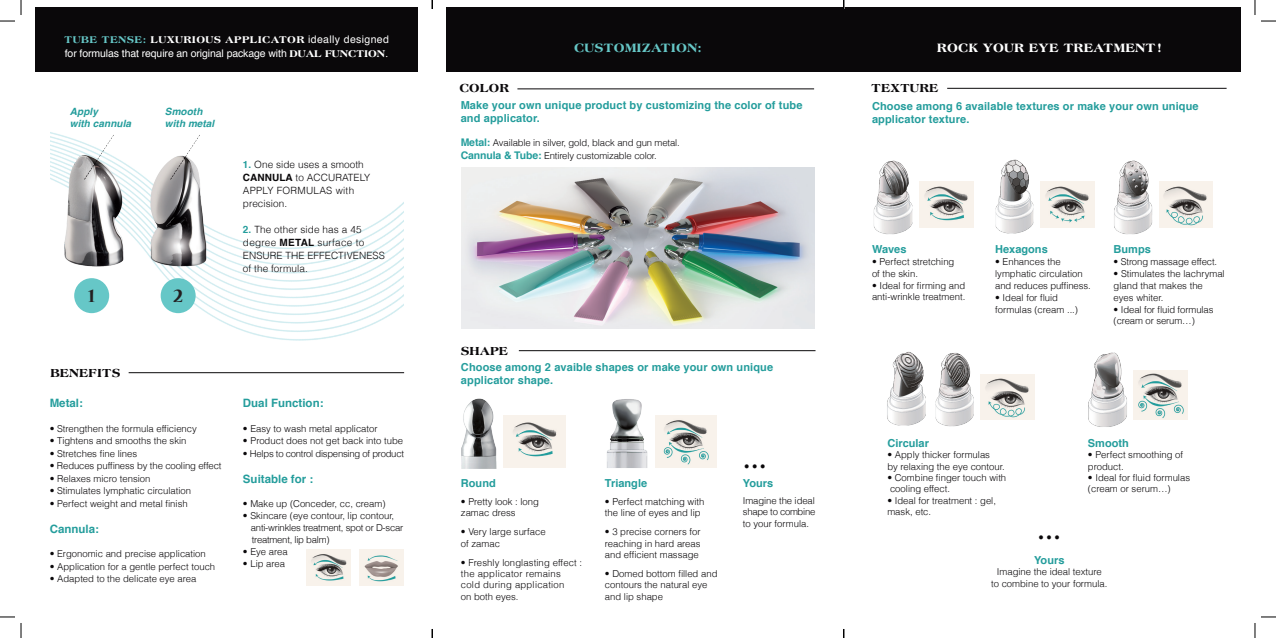
<style>
.page{position:relative;width:1276px;height:638px;background:#fff}
.page>*{position:absolute;margin:0;border:0;box-sizing:border-box;transform-origin:0 0}
.t1{font:800 24px "Americana";color:#0a080a}
.t2{font:700 21px "Nueva Std";color:#231f20}
.t3{font:800 13px "Americana";letter-spacing:.01em;color:#fff}
.t4{font:800 13px "Americana";color:#66c7c7}
.t5{font:800 12.5px "Americana";letter-spacing:.005em;color:#0a080a}
.t6{font:700 11.5px "Helvetica";color:#249d9c}
.t7{font:700 11px/13.2px "Helvetica";letter-spacing:.01em;color:#249d9c}
.t8{font:10.5px/13.5px "Helvetica";letter-spacing:-.01em;color:#fff;text-align:right}
.t9{font:800 10.5px "Americana";color:#fff}
.t10{font:800 10.5px "Americana";color:#66c7c7}
.t11{font:300 10px/13px "Helvetica";letter-spacing:.005em;color:#0a080a}
.t12{font:italic 700 10px/12px "Helvetica";letter-spacing:.005em;color:#249d9c}
.t13{font:300 9.5px/11.4px "Helvetica";color:#0a080a}
.t14{font:300 9.5px/12px "Helvetica";letter-spacing:-.025em;color:#0a080a}
.t15{font:300 9.5px/11.4px "Helvetica";letter-spacing:.025em;color:#0a080a}
.s1{font-family:"Americana";font-weight:800}
.s2{font-family:"Americana";font-weight:700}
.s3{color:#66c7c7}
.s4{font-weight:700;font-size:10.5px;color:#249d9c}
.s5{font-weight:700;color:#249d9c}
.s6{font-weight:700}
</style>
<div class="page">
<img style="left:461px;top:398px;width:43px;height:71px">
<img style="left:461px;top:167px;width:353px;height:162px">
<img style="left:873px;top:160px;width:49px;height:75px">
<img style="left:995px;top:159px;width:49px;height:75px">
<img style="left:1114px;top:160px;width:47px;height:75px">
<img style="left:50px;top:132px;width:353px;height:209px">
<div style="left:35px;top:7px;width:383px;height:65px;background:#0a080a"></div>
<div style="left:446px;top:7px;width:794px;height:65px;background:#0a080a"></div>
<hr style="left:517px;top:89px;width:297px;height:1px;background:#0a080a">
<hr style="left:518px;top:350px;width:297px;height:1px;background:#0a080a">
<hr style="left:947px;top:88px;width:279px;height:1px;background:#0a080a">
<div style="left:74px;top:278px;width:35px;height:35px;background:#66c7c7;border-radius:50%"></div>
<div style="left:161px;top:278px;width:35px;height:35px;background:#66c7c7;border-radius:50%"></div>
<hr style="left:129px;top:372px;width:275px;height:1px;background:#0a080a">
<img style="left:504px;top:415px;width:61px;height:52px">
<img style="left:655px;top:415px;width:61px;height:52px">
<img style="left:919px;top:181px;width:53px;height:46px">
<img style="left:1040px;top:181px;width:53px;height:46px">
<img style="left:1158px;top:181px;width:54px;height:46px">
<img style="left:984px;top:374px;width:49px;height:45px">
<img style="left:607px;top:399px;width:41px;height:69px">
<img style="left:887px;top:351px;width:38px;height:75px">
<img style="left:925px;top:352px;width:59px;height:75px">
<img style="left:1088px;top:352px;width:47px;height:75px">
<img style="left:307px;top:549px;width:43px;height:36px">
<img style="left:359px;top:549px;width:44px;height:36px">
<img style="left:1132px;top:370px;width:54px;height:49px">
<svg style="left:0;top:0;width:22px;height:22px"></svg>
<svg style="left:0;top:616px;width:22px;height:21px"></svg>
<svg style="left:1254px;top:0;width:21px;height:22px"></svg>
<svg style="left:1254px;top:616px;width:21px;height:21px"></svg>
<svg style="left:431px;top:0;width:2px;height:9px"></svg>
<svg style="left:431px;top:629px;width:2px;height:8px"></svg>
<p class="t8" style="left:65px;top:33px;width:325px"><span class="s1">R</span> ideally designed<br>for formulas that require an original package with <span class="s1">DUAL FUNCTION</span><span class="s2">.</span></p>
<h3 class="t4" style="left:574px;top:40px;width:22px">CUSTO</h3>
<h3 class="t4" style="left:624px;top:40px;width:37px">MIZATION</h3>
<h3 class="t4" style="left:697px;top:40px;width:6px">:</h3>
<h3 class="t3" style="left:936px;top:40px;width:12px">ROC</h3>
<h3 class="t3" style="left:968px;top:40px;width:126px">K YOUR EYE TREAT</h3>
<h3 class="t3" style="left:1113px;top:40px;width:23px">MENT</h3>
<h3 class="t3" style="left:1157px;top:40px;width:6px">!</h3>
<h3 class="t5" style="left:459px;top:81px;width:51px">COLOR</h3>
<p class="t10" style="left:64px;top:34px;width:47px">TUBE TENSE</p>
<p class="t9" style="left:143px;top:34px;width:58px"><span class="s3">:</span> LUXURIOUS</p>
<p class="t9" style="left:225px;top:34px;width:9px">APPLICATO</p>
<h3 class="t5" style="left:871px;top:81px;width:69px">TEXTURE</h3>
<p class="t7" style="left:871px;top:99px;width:328px">Choose among 6 available textures or make your own unique applicator texture.</p>
<p class="t7" style="left:460px;top:99px;width:343px">Make your own unique product by customizing the color of tube and applicator.</p>
<p class="t13" style="left:460px;top:136px;width:221px;line-height:12.6px"><span class="s4">Metal:</span> Available in silver, gold, black and gun metal.<br><span class="s4">Cannula &amp; Tube:</span> Entirely customizable color.</p>
<p class="t12" style="left:70px;top:105px;width:63px">Apply<br>with cannula</p>
<p class="t12" style="left:165px;top:105px;width:51px">Smooth with metal</p>
<p class="t11" style="left:243px;top:157px;width:129px"><span class="s5">1.</span> One side uses a smooth<br><span class="s6">CANNULA</span> to ACCURATELY<br>APPLY FORMULAS with precision.</p>
<p class="t11" style="left:243px;top:222px;width:143px"><span class="s5">2.</span> The other side has a 45 degree <span class="s6">METAL</span> surface to<br>ENSURE THE EFFECTIVENESS of the formula.</p>
<p class="t7" style="left:994px;top:243px;width:54px">Hexagons</p>
<p class="t13" style="left:994px;top:255px;width:97px;line-height:12px">• Enhances the lymphatic circulation and reduces puffiness.</p>
<p class="t13" style="left:994px;top:291px;width:84px">• Ideal for fluid formulas (cream ...)</p>
<p class="t7" style="left:1113px;top:243px;width:39px">Bumps</p>
<p class="t13" style="left:1113px;top:255px;width:105px">• Strong massage effect.</p>
<p class="t13" style="left:1113px;top:266px;width:113px;line-height:12px">• Stimulates the lachrymal gland that makes the eyes whiter.</p>
<p class="t13" style="left:1113px;top:303px;width:101px">• Ideal for fluid formulas (cream or serum…)</p>
<p class="t7" style="left:871px;top:243px;width:36px">Waves</p>
<p class="t13" style="left:871px;top:255px;width:84px">• Perfect stretching of the skin.</p>
<p class="t13" style="left:871px;top:279px;width:95px">• Ideal for firming and anti-wrinkle treatment.</p>
<h2 class="t2" style="left:88px;top:286px;width:9px">1</h2>
<h2 class="t2" style="left:173px;top:286px;width:11px">2</h2>
<h3 class="t5" style="left:50px;top:365px;width:71px">BENEFITS</h3>
<p class="t6" style="left:50px;top:393px;width:35px">Metal:</p>
<p class="t13" style="left:50px;top:422px;width:149px">• Strengthen the formula efficiency</p>
<p class="t13" style="left:50px;top:434px;width:138px">• Tightens and smooths the skin</p>
<p class="t13" style="left:50px;top:447px;width:89px">• Stretches fine lines</p>
<p class="t13" style="left:50px;top:459px;width:173px">• Reduces puffiness by the cooling effect</p>
<p class="t13" style="left:50px;top:472px;width:102px">• Relaxes micro tension</p>
<p class="t13" style="left:50px;top:484px;width:143px">• Stimulates lymphatic circulation</p>
<p class="t13" style="left:50px;top:497px;width:139px">• Perfect weight and metal finish</p>
<p class="t6" style="left:50px;top:519px;width:51px">Cannula:</p>
<p class="t13" style="left:50px;top:547px;width:158px">• Ergonomic and precise application</p>
<p class="t13" style="left:50px;top:560px;width:167px">• Application for a gentle perfect touch</p>
<p class="t13" style="left:50px;top:572px;width:148px">• Adapted to the delicate eye area</p>
<p class="t6" style="left:243px;top:393px;width:82px">Dual Function:</p>
<p class="t13" style="left:243px;top:422px;width:136px">• Easy to wash metal applicator</p>
<p class="t13" style="left:243px;top:434px;width:162px">• Product does not get back into tube</p>
<p class="t14" style="left:243px;top:446px;width:162px">• Helps to control dispensing of product</p>
<p class="t6" style="left:243px;top:469px;width:72px">Suitable for :</p>
<p class="t13" style="left:243px;top:497px;width:144px">• Make up (Conceder, cc, cream)</p>
<p class="t14" style="left:251px;top:508px;width:154px;text-indent:-8px">• Skincare (eye contour, lip contour, anti-wrinkles treatment, spot or D-scar treatment, lip balm)</p>
<p class="t13" style="left:243px;top:545px;width:46px">• Eye area</p>
<p class="t13" style="left:243px;top:557px;width:44px">• Lip area</p>
<h3 class="t5" style="left:461px;top:343px;width:49px">SHAPE</h3>
<p class="t7" style="left:461px;top:360px;width:313px">Choose among 2 avaible shapes or make your own unique applicator shape.</p>
<p class="t7" style="left:461px;top:476px;width:36px">Round</p>
<p class="t13" style="left:461px;top:495px;width:79px">• Pretty look : long zamac dress</p>
<p class="t13" style="left:461px;top:525px;width:86px">• Very large surface of zamac</p>
<p class="t15" style="left:461px;top:555px;width:123px">• Freshly longlasting effect : the applicator remains cold during application<br>on both eyes.</p>
<p class="t7" style="left:605px;top:476px;width:44px">Triangle</p>
<p class="t13" style="left:605px;top:495px;width:101px">• Perfect matching with the line of eyes and lip</p>
<p class="t13" style="left:605px;top:525px;width:97px;text-align:justify">• 3 precise corners for reaching in hard areas and efficient massage</p>
<p class="t13" style="left:605px;top:567px;width:114px">• Domed bottom filled and contours the natural eye and lip shape</p>
<h1 class="t1" style="left:742px;top:445px;width:25px">…</h1>
<p class="t7" style="left:742px;top:476px;width:32px">Yours</p>
<p class="t13" style="left:742px;top:494px;width:74px;text-align:justify">Imagine the ideal shape to combine to your formula.</p>
<p class="t7" style="left:887px;top:436px;width:43px">Circular</p>
<p class="t13" style="left:887px;top:448px;width:119px">• Apply thicker formulas<br>by relaxing the eye contour.</p>
<p class="t13" style="left:887px;top:471px;width:120px">• Combine finger touch with cooling effect.</p>
<p class="t13" style="left:887px;top:494px;width:110px">• Ideal for treatment : gel, mask, etc.</p>
<h1 class="t1" style="left:1037px;top:516px;width:25px">…</h1>
<p class="t7" style="left:1087px;top:436px;width:42px">Smooth</p>
<p class="t13" style="left:1087px;top:448px;width:97px">• Perfect smoothing of product.</p>
<p class="t13" style="left:1087px;top:471px;width:104px">• Ideal for fluid formulas (cream or serum…)</p>
<p class="t7" style="left:1033px;top:553px;width:32px">Yours</p>
<p class="t13" style="left:990px;top:565px;width:118px;text-align:center">Imagine the ideal texture<br>to combine to your formula.</p>
</div>
